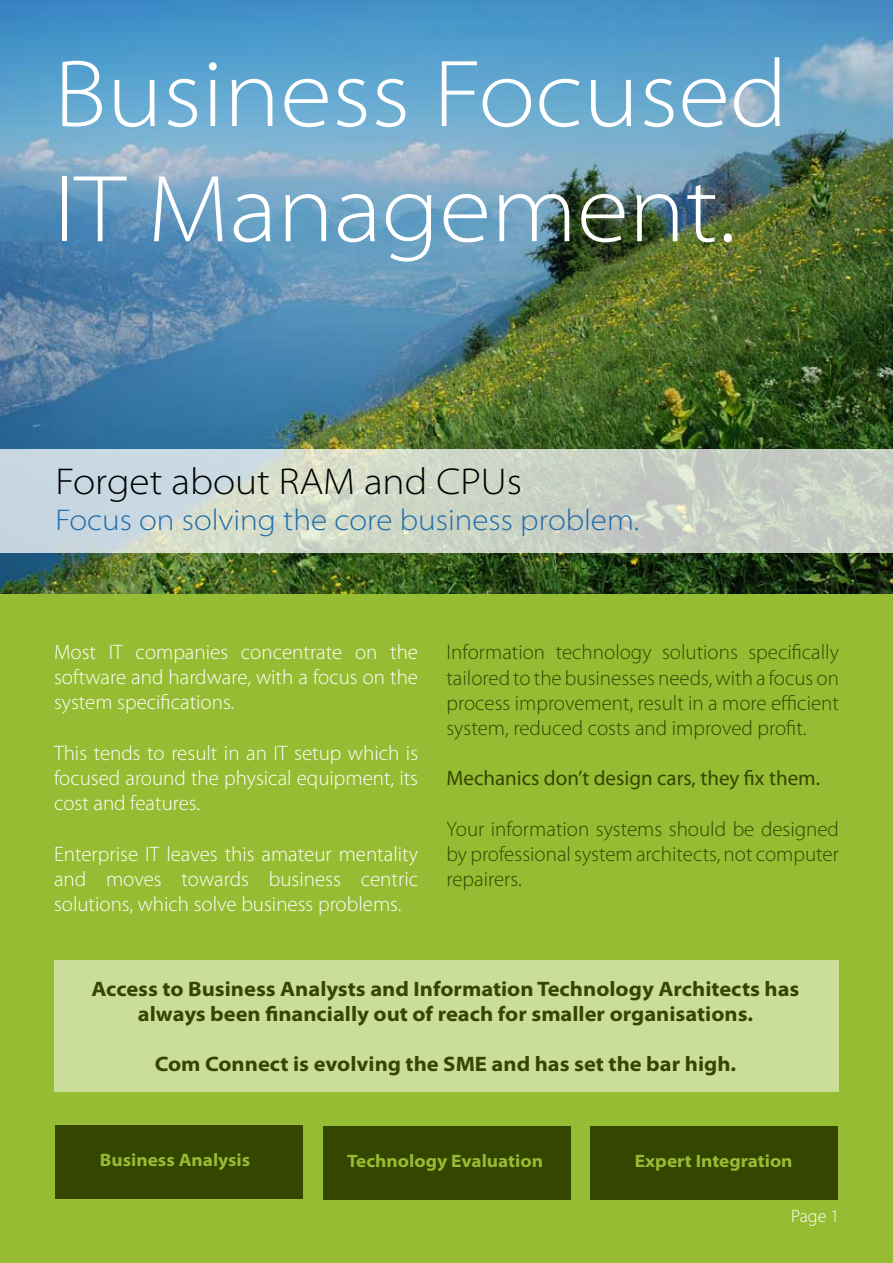
<style>
.page{position:relative;width:893px;height:1263px;background:#fff}
.page>*{position:absolute;margin:0;border:0;box-sizing:border-box;transform-origin:0 0}
.t1{font:300 semi-expanded 96px/115.2px "Myriad Pro";color:#fff}
.t2{font:300 semi-expanded 37.5px "Myriad Pro";color:#000}
.t3{font:300 semi-expanded 30px "Myriad Pro";color:#1f6ba7}
.t4{font:300 21px/25.2px "Myriad Pro";color:#fff;text-align:justify}
.t5{font:300 21px/25.2px "Myriad Pro";color:#344600;text-align:justify}
.t6{font:700 semi-expanded 21px/25.2px "Myriad Pro";color:#344600;text-align:center}
.t7{font:21px "Myriad Pro";color:#344600}
.t8{font:700 semi-expanded 18px "Myriad Pro";color:#96bc33}
.t9{font:300 18px "Myriad Pro";color:#fff}
</style>
<div class="page">
<div style="left:0;top:2px;width:893px;height:1261px;background:#96bc33"></div>
<img style="left:0;top:0;width:893px;height:594px">
<svg style="left:0;top:450px;width:893px;height:103px;background:#cbd4cc"></svg>
<div style="left:54px;top:960px;width:785px;height:132px;background:#cade99"></div>
<div style="left:55px;top:1125px;width:248px;height:74px;background:#344600"></div>
<div style="left:323px;top:1126px;width:248px;height:73px;background:#344600"></div>
<div style="left:590px;top:1126px;width:248px;height:73px;background:#344600"></div>
<h1 class="t1" style="left:54px;top:38px;width:735px">Business Focused<br>IT Management.</h1>
<h2 class="t2" style="left:55px;top:460px;width:468px">Forget about RAM and CPUs</h2>
<h3 class="t3" style="left:55px;top:503px;width:585px">Focus on solving the core business problem.</h3>
<p class="t4" style="left:54px;top:640px;width:366px">Most IT companies concentrate on the software and hardware, with a focus on the system specifications.</p>
<p class="t4" style="left:54px;top:740px;width:366px">This tends to result in an IT setup which is focused around the physical equipment, its cost and features.</p>
<p class="t4" style="left:54px;top:841px;width:366px">Enterprise IT leaves this amateur mentality and moves towards business centric solutions, which solve business problems.</p>
<p class="t5" style="left:446px;top:640px;width:394px">Information technology solutions specifically tailored to the businesses needs, with a focus on process improvement, result in a more efficient system, reduced costs and improved profit.</p>
<p class="t7" style="left:446px;top:765px;width:375px">Mechanics don’t design cars, they fix them.</p>
<p class="t5" style="left:446px;top:816px;width:394px">Your information systems should be designed by professional system architects, not computer repairers.</p>
<p class="t6" style="left:92px;top:976px;width:709px">Access to Business Analysts and Information Technology Architects has always been financially out of reach for smaller organisations.</p>
<p class="t6" style="left:155px;top:1052px;width:583px">Com Connect is evolving the SME and has set the bar high.</p>
<p class="t8" style="left:100px;top:1149px;width:152px">Business Analysis</p>
<p class="t8" style="left:347px;top:1151px;width:197px">Technology Evaluation</p>
<p class="t8" style="left:635px;top:1151px;width:159px">Expert Integration</p>
<p class="t9" style="left:791px;top:1206px;width:49px">Page 1</p>
</div>
